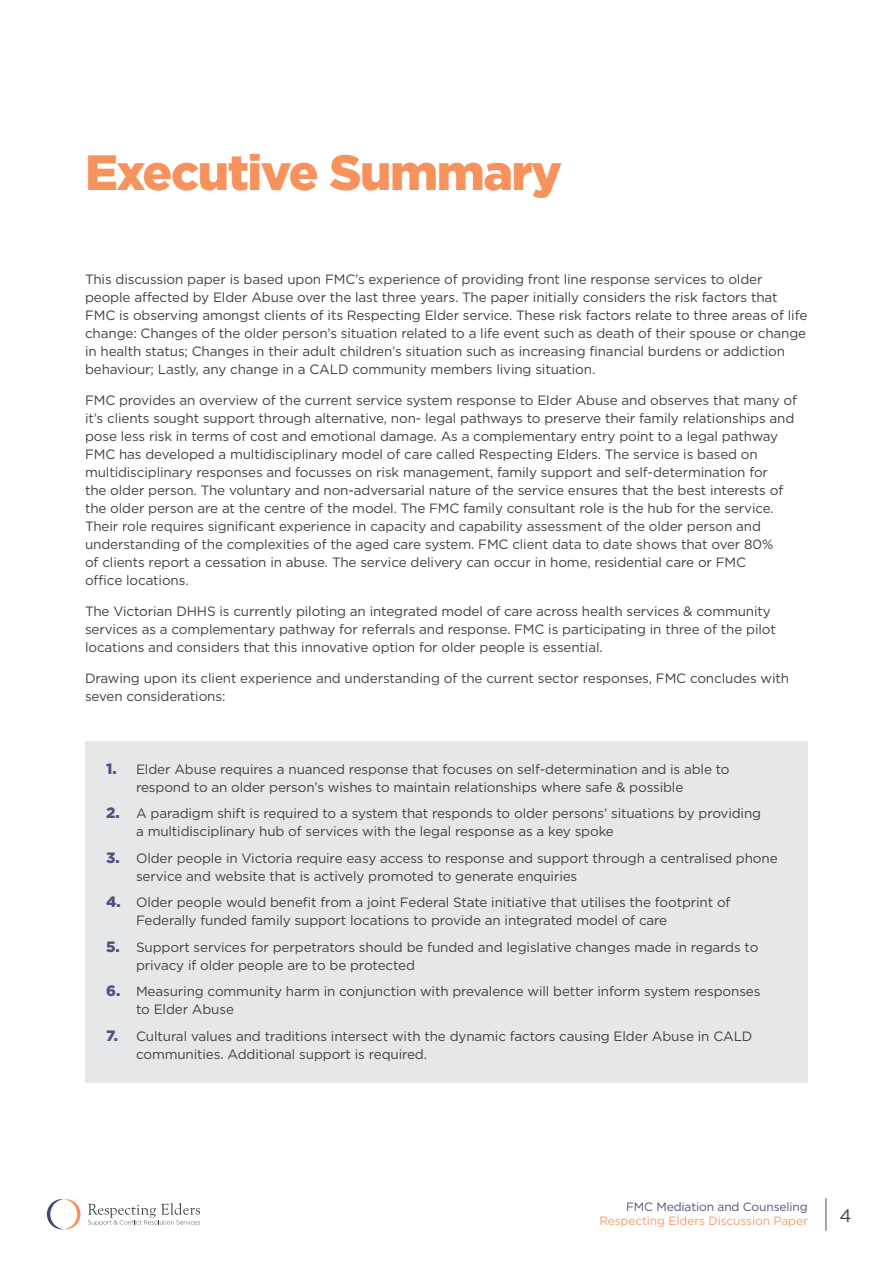
<style>
.page{position:relative;width:893px;height:1263px;background:#fff}
.page>*{position:absolute;margin:0;border:0;box-sizing:border-box;transform-origin:0 0}
.t1{font:900 49.5px "Gotham";letter-spacing:-.03em;color:#f7925c}
.t2{font:18px "Gotham";color:#414042}
.t3{font:13.5px/18px "Gotham";letter-spacing:-.01em;color:#414042}
.t4{font:12px "Gotham";letter-spacing:-.01em;color:#f89c69}
.t5{font:12px "Gotham";letter-spacing:-.01em;color:#4c537d}
.s1{font-weight:900;font-size:15px;color:#4c537d}
</style>
<div class="page">
<hr style="left:826px;top:1198px;width:1px;height:33px;background:#3f4772">
<svg style="left:47px;top:1199px;width:34px;height:30px"></svg>
<svg style="left:88px;top:1203px;width:112px;height:22px"></svg>
<div style="left:85px;top:741px;width:723px;height:342px;background:#e6e7e8"></div>
<h1 class="t1" style="left:85px;top:138px;width:479px">Executive Summary</h1>
<p class="t3" style="left:85px;top:270px;width:724px">This discussion paper is based upon FMC’s experience of providing front line response services to older people affected by Elder Abuse over the last three years. The paper initially considers the risk factors that FMC is observing amongst clients of its Respecting Elder service. These risk factors relate to three areas of life change: Changes of the older person’s situation related to a life event such as death of their spouse or change in health status; Changes in their adult children’s situation such as increasing financial burdens or addiction behaviour; Lastly, any change in a CALD community members living situation.</p>
<p class="t3" style="left:85px;top:391px;width:714px">FMC provides an overview of the current service system response to Elder Abuse and observes that many of it’s clients sought support through alternative, non- legal pathways to preserve their family relationships and pose less risk in terms of cost and emotional damage. As a complementary entry point to a legal pathway FMC has developed a multidisciplinary model of care called Respecting Elders. The service is based on multidisciplinary responses and focusses on risk management, family support and self-determination for<br>the older person. The voluntary and non-adversarial nature of the service ensures that the best interests of the older person are at the centre of the model. The FMC family consultant role is the hub for the service.<br>Their role requires significant experience in capacity and capability assessment of the older person and understanding of the complexities of the aged care system. FMC client data to date shows that over 80%<br>of clients report a cessation in abuse. The service delivery can occur in home, residential care or FMC<br>office locations.</p>
<p class="t3" style="left:85px;top:602px;width:692px">The Victorian DHHS is currently piloting an integrated model of care across health services &amp; community services as a complementary pathway for referrals and response. FMC is participating in three of the pilot locations and considers that this innovative option for older people is essential.</p>
<p class="t3" style="left:85px;top:668px;width:705px">Drawing upon its client experience and understanding of the current sector responses, FMC concludes with seven considerations:</p>
<p class="t3" style="left:136px;top:760px;width:595px;text-indent:-30px"><span class="s1">1.</span> Elder Abuse requires a nuanced response that focuses on self-determination and is able to respond to an older person’s wishes to maintain relationships where safe &amp; possible</p>
<p class="t3" style="left:136px;top:804px;width:627px;text-indent:-30px"><span class="s1">2.</span> A paradigm shift is required to a system that responds to older persons’ situations by providing a multidisciplinary hub of services with the legal response as a key spoke</p>
<p class="t3" style="left:136px;top:849px;width:643px;text-indent:-30px"><span class="s1">3.</span> Older people in Victoria require easy access to response and support through a centralised phone service and website that is actively promoted to generate enquiries</p>
<p class="t3" style="left:136px;top:893px;width:596px;text-indent:-30px"><span class="s1">4.</span> Older people would benefit from a joint Federal State initiative that utilises the footprint of<br>Federally funded family support locations to provide an integrated model of care</p>
<p class="t3" style="left:136px;top:938px;width:624px;text-indent:-30px"><span class="s1">5.</span> Support services for perpetrators should be funded and legislative changes made in regards to privacy if older people are to be protected</p>
<p class="t3" style="left:136px;top:982px;width:626px;text-indent:-30px"><span class="s1">6.</span> Measuring community harm in conjunction with prevalence will better inform system responses to Elder Abuse</p>
<p class="t3" style="left:136px;top:1027px;width:618px;text-indent:-30px"><span class="s1">7.</span> Cultural values and traditions intersect with the dynamic factors causing Elder Abuse in CALD communities. Additional support is required.</p>
<p class="t5" style="left:626px;top:1199px;width:183px">FMC Mediation and Counseling</p>
<p class="t4" style="left:599px;top:1213px;width:210px">Respecting Elders Discussion Paper</p>
<h2 class="t2" style="left:839px;top:1204px;width:14px">4</h2>
</div>
